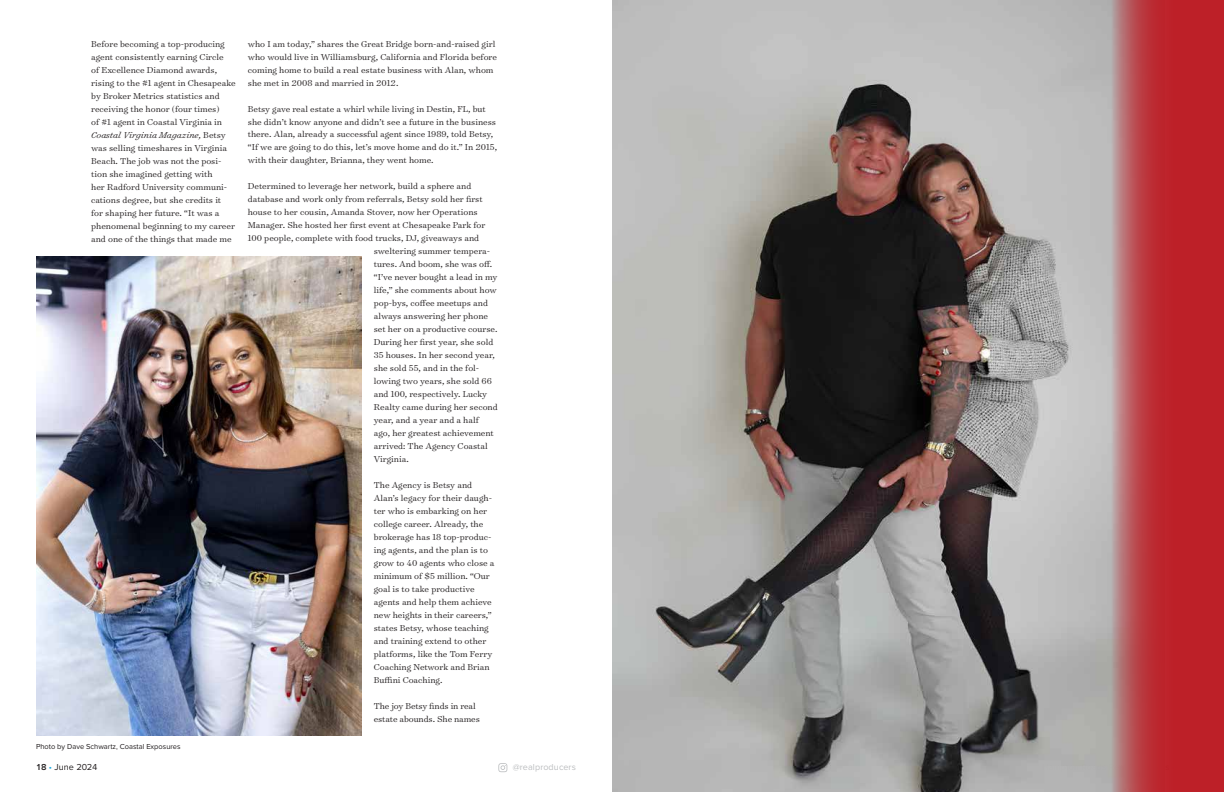
<style>
.page{position:relative;width:1224px;height:792px;background:#fff}
.page>*{position:absolute;margin:0;border:0;box-sizing:border-box;transform-origin:0 0}
.t1{font:300 9.8px/13px "Surveyor Text";color:#231f20}
.t2{font:9px "Proxima Nova";letter-spacing:.01em;color:#bcbec0}
.t3{font:9px "Proxima Nova";letter-spacing:.005em;color:#231f20}
.t4{font:7.5px "Proxima Nova";color:#231f20}
.s1{font-style:italic}
.s2{font-weight:600}
.s3{color:#19a8e0}
</style>
<div class="page">
<svg style="left:498px;top:763px;width:9px;height:9px"></svg>
<img style="left:612px;top:0;width:499px;height:792px">
<img style="left:36px;top:256px;width:325px;height:480px">
<svg style="left:1111px;top:0;width:113px;height:792px;fill:#bd232b"></svg>
<p class="t1" style="left:91px;top:37px;width:146px">Before becoming a top-producing agent consistently earning Circle<br>of Excellence Diamond awards, rising to the #1 agent in Chesapeake by Broker Metrics statistics and receiving the honor (four times)<br>of #1 agent in Coastal Virginia in <span class="s1">Coastal Virginia Magazine,</span> Betsy was selling timeshares in Virginia Beach. The job was not the posi&shy;tion she imagined getting with<br>her Radford University communi&shy;cations degree, but she credits it<br>for shaping her future. “It was a phenomenal beginning to my career and one of the things that made me</p>
<p class="t1" style="left:248px;top:37px;width:251px">who I am today,” shares the Great Bridge born-and-raised girl who would live in Williamsburg, California and Florida before coming home to build a real estate business with Alan, whom she met in 2008 and married in 2012.</p>
<p class="t1" style="left:248px;top:102px;width:251px">Betsy gave real estate a whirl while living in Destin, FL, but she didn’t know anyone and didn’t see a future in the business there. Alan, already a successful agent since 1989, told Betsy, “If we are going to do this, let’s move home and do it.” In 2015, with their daughter, Brianna, they went home.</p>
<p class="t1" style="left:248px;top:180px;width:225px">Determined to leverage her network, build a sphere and</p>
<p class="t1" style="left:248px;top:193px;width:236px">database and work only from referrals, Betsy sold her first</p>
<p class="t1" style="left:248px;top:206px;width:231px">house to her cousin, Amanda Stover, now her Operations</p>
<p class="t1" style="left:248px;top:219px;width:239px">Manager. She hosted her first event at Chesapeake Park for</p>
<p class="t1" style="left:248px;top:232px;width:233px">100 people, complete with food trucks, DJ, giveaways and</p>
<p class="t1" style="left:374px;top:245px;width:118px">sweltering summer tempera-</p>
<p class="t1" style="left:374px;top:258px;width:120px">tures. And boom, she was off.</p>
<p class="t1" style="left:374px;top:271px;width:125px">“I’ve never bought a lead in my</p>
<p class="t1" style="left:374px;top:284px;width:124px">life,” she comments about how</p>
<p class="t1" style="left:374px;top:297px;width:116px">pop-bys, coffee meetups and</p>
<p class="t1" style="left:374px;top:310px;width:116px">always answering her phone</p>
<p class="t1" style="left:374px;top:323px;width:125px">set her on a productive course.</p>
<p class="t1" style="left:374px;top:336px;width:121px">During her first year, she sold</p>
<p class="t1" style="left:374px;top:349px;width:123px">35 houses. In her second year,</p>
<p class="t1" style="left:374px;top:362px;width:107px">she sold 55, and in the fol-</p>
<p class="t1" style="left:374px;top:375px;width:120px">lowing two years, she sold 66</p>
<p class="t1" style="left:374px;top:388px;width:115px">and 100, respectively. Lucky</p>
<p class="t1" style="left:374px;top:401px;width:126px">Realty came during her second</p>
<p class="t1" style="left:374px;top:414px;width:107px">year, and a year and a half</p>
<p class="t1" style="left:374px;top:427px;width:122px">ago, her greatest achievement</p>
<p class="t1" style="left:374px;top:440px;width:116px">arrived: The Agency Coastal</p>
<p class="t1" style="left:374px;top:453px;width:37px">Virginia.</p>
<p class="t1" style="left:374px;top:479px;width:122px">The Agency is Betsy and<br>Alan’s legacy for their daugh&shy;ter who is embarking on her college career. Already, the brokerage has 18 top-produc&shy;ing agents, and the plan is to grow to 40 agents who close a minimum of $5 million. “Our goal is to take productive agents and help them achieve new heights in their careers,” states Betsy, whose teaching and training extend to other platforms, like the Tom Ferry<br>Coaching Network and Brian<br>Buffini Coaching.</p>
<p class="t1" style="left:374px;top:700px;width:108px">The joy Betsy finds in real estate abounds. She names</p>
<p class="t4" style="left:36px;top:742px;width:146px">Photo by Dave Schwartz, Coastal Exposures</p>
<p class="t3" style="left:36px;top:762px;width:63px"><span class="s2">18</span> <span class="s3">•</span> June 2024</p>
<p class="t2" style="left:513px;top:762px;width:65px">@realproducers</p>
</div>
